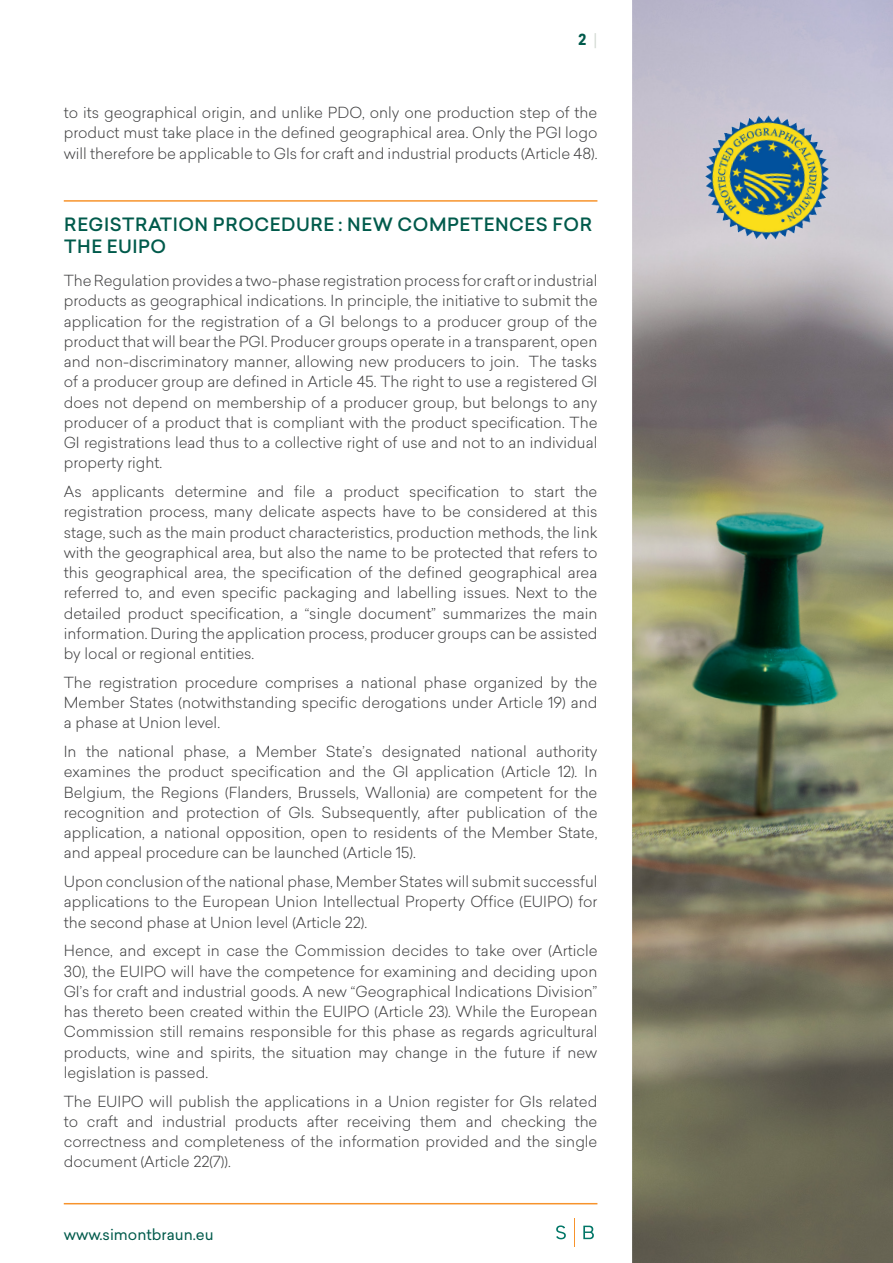
<style>
.page{position:relative;width:893px;height:1263px;background:#fff}
.page>*{position:absolute;margin:0;border:0;box-sizing:border-box;transform-origin:0 0}
.Titre_1_-_green_bold_underlined{font:500 18px/21.6px "Sailec";letter-spacing:.03em;color:#005a4b}
.Intro{font:300 15px/20.2px "Sailec";color:#3e3e3f;text-align:justify}
.t1{font:15px "Sailec";color:#005a4b}
.t2{font:700 15px "Sailec";color:#005a4b}
.s1{font-family:"Klavika";font-weight:500;color:#d1d7d1}
</style>
<div class="page">
<hr style="left:64px;top:1203px;width:533px;height:1px;background:#f7932c">
<svg style="left:574px;top:1218px;width:1px;height:28px"></svg>
<svg style="left:556px;top:1225px;width:10px;height:14px"></svg>
<svg style="left:583px;top:1225px;width:11px;height:14px"></svg>
<img style="left:632px;top:0;width:261px;height:1263px">
<img style="left:632px;top:55px;width:261px;height:246px">
<hr style="left:64px;top:200px;width:533px;height:2px;background:#f7932c">
<p class="t2" style="left:578px;top:28px;width:21px">2 <span class="s1">|</span></p>
<p class="Intro" style="left:64px;top:101px;width:535px;line-height:20.7px">to its geographical origin, and unlike PDO, only one production step of the product must take place in the defined geographical area. Only the PGI logo will therefore be applicable to GIs for craft and industrial products (Article 48).</p>
<p class="Titre_1_-_green_bold_underlined" style="left:64px;top:214px;width:529px">REGISTRATION PROCEDURE : NEW COMPETENCES FOR<br>THE EUIPO</p>
<p class="Intro" style="left:64px;top:270px;width:535px">The Regulation provides a two-phase registration process for craft or industrial products as geographical indications. In principle, the initiative to submit the application for the registration of a GI belongs to a producer group of the product that will bear the PGI. Producer groups operate in a transparent, open and non-discriminatory manner, allowing new producers to join. The tasks of a producer group are defined in Article 45. The right to use a registered GI does not depend on membership of a producer group, but belongs to any producer of a product that is compliant with the product specification. The GI registrations lead thus to a collective right of use and not to an individual property right.</p>
<p class="Intro" style="left:64px;top:481px;width:535px">As applicants determine and file a product specification to start the registration process, many delicate aspects have to be considered at this stage, such as the main product characteristics, production methods, the link with the geographical area, but also the name to be protected that refers to this geographical area, the specification of the defined geographical area referred to, and even specific packaging and labelling issues. Next to the detailed product specification, a “single document” summarizes the main information. During the application process, producer groups can be assisted by local or regional entities.</p>
<p class="Intro" style="left:64px;top:672px;width:535px">The registration procedure comprises a national phase organized by the Member States (notwithstanding specific derogations under Article 19) and a phase at Union level.</p>
<p class="Intro" style="left:64px;top:741px;width:535px">In the national phase, a Member State’s designated national authority examines the product specification and the GI application (Article 12). In Belgium, the Regions (Flanders, Brussels, Wallonia) are competent for the recognition and protection of GIs. Subsequently, after publication of the application, a national opposition, open to residents of the Member State, and appeal procedure can be launched (Article 15).</p>
<p class="Intro" style="left:64px;top:871px;width:535px">Upon conclusion of the national phase, Member States will submit successful applications to the European Union Intellectual Property Office (EUIPO) for the second phase at Union level (Article 22).</p>
<p class="Intro" style="left:64px;top:940px;width:535px">Hence, and except in case the Commission decides to take over (Article 30), the EUIPO will have the competence for examining and deciding upon GI’s for craft and industrial goods. A new “Geographical Indications Division” has thereto been created within the EUIPO (Article 23). While the European Commission still remains responsible for this phase as regards agricultural products, wine and spirits, the situation may change in the future if new legislation is passed.</p>
<p class="Intro" style="left:64px;top:1090px;width:535px">The EUIPO will publish the applications in a Union register for GIs related to craft and industrial products after receiving them and checking the correctness and completeness of the information provided and the single document (Article 22(7)).</p>
<p class="t1" style="left:64px;top:1223px;width:151px">www.simontbraun.eu</p>
</div>
